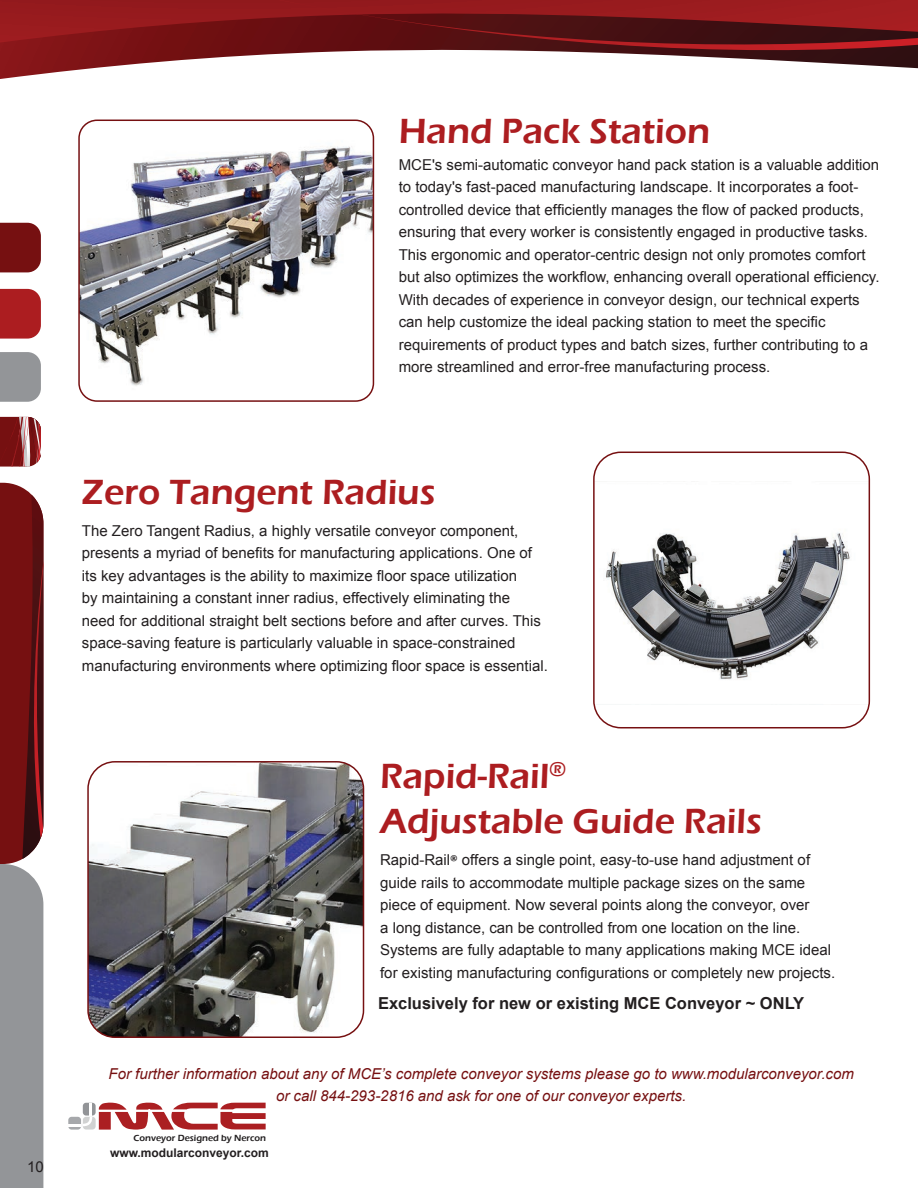
<style>
.page{position:relative;width:918px;height:1188px;background:#fff}
.page>*{position:absolute;margin:0;border:0;box-sizing:border-box;transform-origin:0 0}
.t1{font:600 36px/45px "Eras ITC";color:#ac1d20}
.t2{font:700 16.5px "Arial";color:#231f20}
.t3{font:15px/22.5px "Arial";color:#231f20}
.t4{font:italic 15px/22.5px "Arial";color:#761011;text-align:center}
.t5{font:700 12px "Arial";color:#231f20}
.t6{font:600 9.15px "Eras ITC";color:#201d1e}
.s1{font-family:"Chaparral Pro";font-weight:700}
</style>
<div class="page">
<svg style="left:0;top:483px;width:43px;height:705px;background:#815355"></svg>
<div style="left:0;top:223px;width:41px;height:49px;background:#761011"></div>
<svg style="left:0;top:289px;width:41px;height:50px;background:#af272a"></svg>
<div style="left:0;top:352px;width:41px;height:50px;background:#939598"></div>
<svg style="left:0;top:417px;width:41px;height:50px;background:#944243"></svg>
<svg style="left:68px;top:1103px;width:198px;height:27px"></svg>
<img style="left:81px;top:182px;width:292px;height:217px">
<div style="left:78px;top:120px;width:296px;height:282px;border:2px solid #761011;border-radius:18px"></div>
<img style="left:90px;top:762px;width:274px;height:275px">
<div style="left:87px;top:761px;width:277px;height:277px;border:2px solid #761011;border-radius:27px"></div>
<img style="left:606px;top:533px;width:244px;height:147px">
<div style="left:593px;top:452px;width:277px;height:276px;border:2px solid #761011;border-radius:27px"></div>
<img style="left:78px;top:119px;width:297px;height:63px">
<svg style="left:0;top:0;width:918px;height:79px"></svg>
<h1 class="t1" style="left:399px;top:109px;width:313px">Hand Pack Station</h1>
<p class="t3" style="left:399px;top:153px;width:482px">MCE's semi-automatic conveyor hand pack station is a valuable addition to today's fast-paced manufacturing landscape. It incorporates a foot&shy;controlled device that efficiently manages the flow of packed products, ensuring that every worker is consistently engaged in productive tasks.<br>This ergonomic and operator-centric design not only promotes comfort but also optimizes the workflow, enhancing overall operational efficiency.<br>With decades of experience in conveyor design, our technical experts can help customize the ideal packing station to meet the specific requirements of product types and batch sizes, further contributing to a more streamlined and error-free manufacturing process.</p>
<p class="t3" style="left:27px;top:1156px;width:18px">10</p>
<h1 class="t1" style="left:82px;top:470px;width:355px">Zero Tangent Radius</h1>
<p class="t3" style="left:82px;top:520px;width:468px">The Zero Tangent Radius, a highly versatile conveyor component, presents a myriad of benefits for manufacturing applications. One of its key advantages is the ability to maximize floor space utilization<br>by maintaining a constant inner radius, effectively eliminating the<br>need for additional straight belt sections before and after curves. This space-saving feature is particularly valuable in space-constrained manufacturing environments where optimizing floor space is essential.</p>
<h1 class="t1" style="left:380px;top:754px;width:383px">Rapid-Rail<sup>®<br></sup>Adjustable Guide Rails</h1>
<p class="t3" style="left:380px;top:849px;width:457px">Rapid-Rail<span class="s1">®</span> offers a single point, easy-to-use hand adjustment of guide rails to accommodate multiple package sizes on the same piece of equipment. Now several points along the conveyor, over<br>a long distance, can be controlled from one location on the line.<br>Systems are fully adaptable to many applications making MCE ideal for existing manufacturing configurations or completely new projects.</p>
<p class="t2" style="left:378px;top:992px;width:428px">Exclusively for new or existing MCE Conveyor ~ ONLY</p>
<p class="t4" style="left:109px;top:1063px;width:747px">For further information about any of MCE’s complete conveyor systems please go to www.modularconveyor.com or call 844-293-2816 and ask for one of our conveyor experts.</p>
<p class="t6" style="left:134px;top:1133px;width:134px">Conveyor Designed by Nercon</p>
<p class="t5" style="left:110px;top:1145px;width:160px">www.modularconveyor.com</p>
</div>
